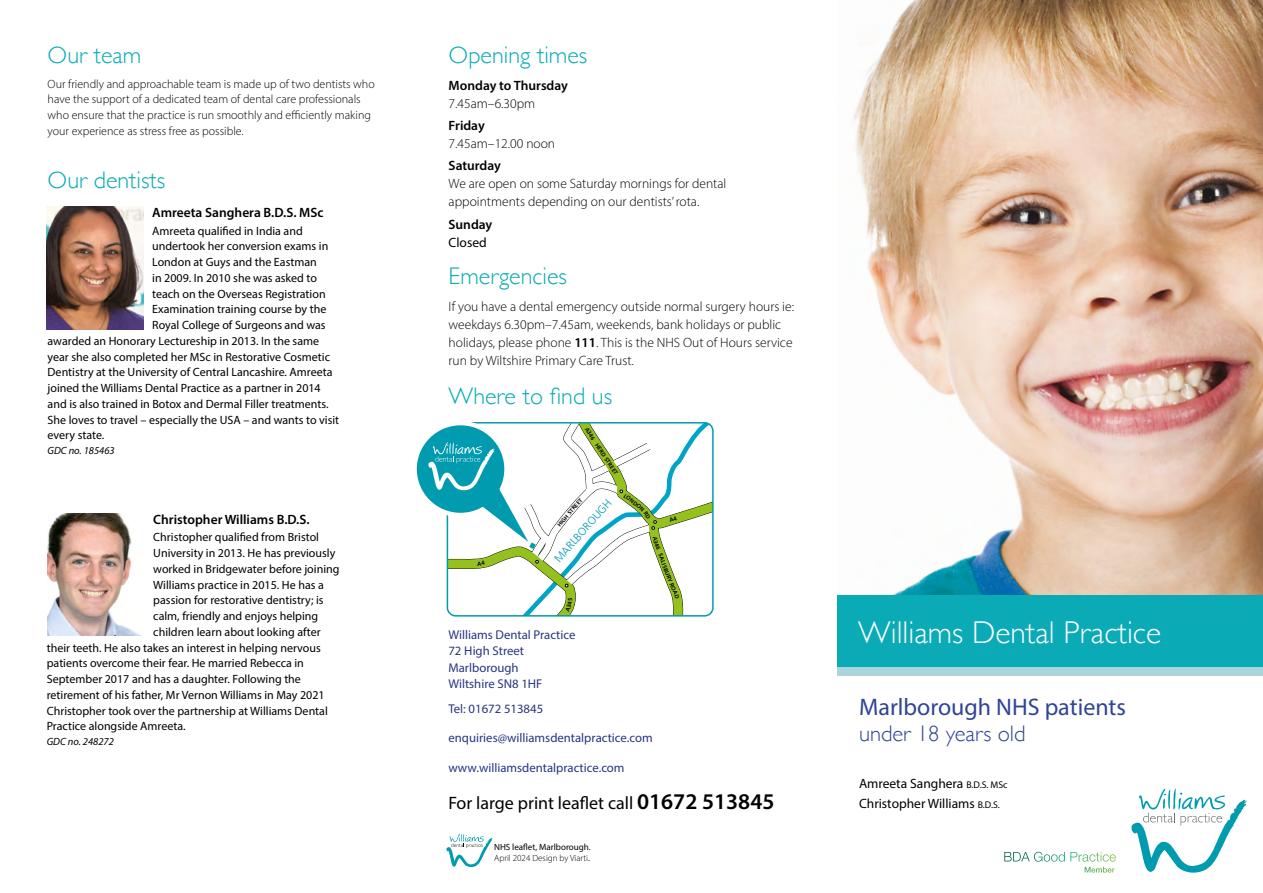
<style>
.page{position:relative;width:1263px;height:893px;background:#fff}
.page>*{position:absolute;margin:0;border:0;box-sizing:border-box;transform-origin:0 0}
.t1{font:300 31.5px "Gill Sans";color:#fff}
.t2{font:300 24px "Gill Sans";color:#0aabb7}
.t3{font:24px "Myriad Pro";color:#2e4496}
.t4{font:300 22.5px "Gill Sans";color:#2e4496}
.t5{font:18px "Myriad Pro";color:#000}
.t6{font:300 13.5px/18px "Myriad Pro";color:#000}
.t7{font:600 13.5px "Myriad Pro";color:#000}
.t8{font:13.5px/19.5px "Myriad Pro";color:#000}
.t9{font:12.75px/16.5px "Myriad Pro";color:#283583}
.t10{font:12px "Myriad Pro";color:#000}
.t11{font:300 12px/15.8px "Myriad Pro";color:#000}
.t12{font:300 11.25px "Frutiger";color:#009baf}
.t13{font:italic 10.5px "Myriad Pro";color:#000}
.t14{font:9px/10.5px "Myriad Pro";color:#000}
.t15{font:700 5.85px "Frutiger";color:#000}
.s1{font-weight:600}
.s2{font-weight:600;font-size:22.5px}
.s3{font-weight:300}
.s4{font-size:9.75px}
</style>
<div class="page">
<img style="left:853px;top:0;width:410px;height:595px">
<img style="left:48px;top:513px;width:94px;height:123px">
<img style="left:47px;top:207px;width:97px;height:122px">
<svg style="left:446px;top:833px;width:46px;height:34px"></svg>
<div style="left:838px;top:595px;width:425px;height:73px;background:#0aabb7"></div>
<div style="left:838px;top:668px;width:425px;height:8px;background:#abd5dc"></div>
<svg style="left:1131px;top:788px;width:116px;height:85px"></svg>
<svg style="left:1004px;top:852px;width:112px;height:21px"></svg>
<svg style="left:415px;top:423px;width:91px;height:92px"></svg>
<svg style="left:428px;top:423px;width:285px;height:193px"></svg>
<h2 class="t2" style="left:48px;top:37px;width:95px">Our team</h2>
<p class="t11" style="left:48px;top:76px;width:329px">Our friendly and approachable team is made up of two dentists who have the support of a dedicated team of dental care professionals who ensure that the practice is run smoothly and efficiently making your experience as stress free as possible.</p>
<h2 class="t2" style="left:48px;top:161px;width:119px">Our dentists</h2>
<p class="t7" style="left:152px;top:204px;width:173px">Amreeta Sanghera B.D.S. MSc</p>
<p class="t10" style="left:152px;top:223px;width:152px">Amreeta qualified in India and</p>
<p class="t10" style="left:152px;top:239px;width:178px">undertook her conversion exams in</p>
<p class="t10" style="left:152px;top:255px;width:166px">London at Guys and the Eastman</p>
<p class="t10" style="left:152px;top:270px;width:166px">in 2009. In 2010 she was asked to</p>
<p class="t10" style="left:152px;top:286px;width:175px">teach on the Overseas Registration</p>
<p class="t10" style="left:152px;top:302px;width:176px">Examination training course by the</p>
<p class="t10" style="left:152px;top:318px;width:175px">Royal College of Surgeons and was</p>
<p class="t10" style="left:48px;top:333px;width:273px">awarded an Honorary Lectureship in 2013. In the same</p>
<p class="t10" style="left:48px;top:349px;width:284px">year she also completed her MSc in Restorative Cosmetic</p>
<p class="t10" style="left:48px;top:365px;width:286px">Dentistry at the University of Central Lancashire. Amreeta</p>
<p class="t10" style="left:48px;top:381px;width:275px">joined the Williams Dental Practice as a partner in 2014</p>
<p class="t10" style="left:48px;top:396px;width:282px">and is also trained in Botox and Dermal Filler treatments.</p>
<p class="t10" style="left:48px;top:412px;width:293px">She loves to travel – especially the USA – and wants to visit</p>
<p class="t10" style="left:48px;top:428px;width:58px">every state.</p>
<p class="t13" style="left:48px;top:444px;width:69px">GDC no. 185463</p>
<p class="t7" style="left:153px;top:510px;width:158px">Christopher Williams B.D.S.</p>
<p class="t10" style="left:153px;top:530px;width:167px">Christopher qualified from Bristol</p>
<p class="t10" style="left:153px;top:546px;width:184px">University in 2013. He has previously</p>
<p class="t10" style="left:153px;top:561px;width:188px">worked in Bridgewater before joining</p>
<p class="t10" style="left:153px;top:577px;width:172px">Williams practice in 2015. He has a</p>
<p class="t10" style="left:153px;top:593px;width:172px">passion for restorative dentistry; is</p>
<p class="t10" style="left:153px;top:609px;width:167px">calm, friendly and enjoys helping</p>
<p class="t10" style="left:153px;top:624px;width:169px">children learn about looking after</p>
<p class="t10" style="left:47px;top:640px;width:276px">their teeth. He also takes an interest in helping nervous</p>
<p class="t10" style="left:47px;top:656px;width:259px">patients overcome their fear. He married Rebecca in</p>
<p class="t10" style="left:47px;top:672px;width:256px">September 2017 and has a daughter. Following the</p>
<p class="t10" style="left:47px;top:687px;width:279px">retirement of his father, Mr Vernon Williams in May 2021</p>
<p class="t10" style="left:47px;top:703px;width:283px">Christopher took over the partnership at Williams Dental</p>
<p class="t10" style="left:47px;top:719px;width:140px">Practice alongside Amreeta.</p>
<p class="t13" style="left:47px;top:735px;width:69px">GDC no. 248272</p>
<h2 class="t2" style="left:449px;top:37px;width:140px">Opening times</h2>
<p class="t7" style="left:449px;top:77px;width:121px">Monday to Thursday</p>
<p class="t6" style="left:449px;top:94px;width:88px">7.45am–6.30pm</p>
<p class="t7" style="left:449px;top:117px;width:38px">Friday</p>
<p class="t6" style="left:449px;top:134px;width:108px">7.45am–12.00 noon</p>
<p class="t7" style="left:449px;top:157px;width:54px">Saturday</p>
<p class="t6" style="left:449px;top:175px;width:279px">We are open on some Saturday mornings for dental appointments depending on our dentists’ rota.</p>
<p class="t7" style="left:449px;top:215px;width:45px">Sunday</p>
<p class="t8" style="left:449px;top:232px;width:40px">Closed</p>
<h2 class="t2" style="left:449px;top:258px;width:120px">Emergencies</h2>
<p class="t6" style="left:449px;top:297px;width:347px">If you have a dental emergency outside normal surgery hours ie: weekdays 6.30pm–7.45am, weekends, bank holidays or public holidays, please phone <span class="s1">111</span>. This is the NHS Out of Hours service run by Wiltshire Primary Care Trust.</p>
<h2 class="t2" style="left:449px;top:377px;width:165px">Where to find us</h2>
<p class="t15" style="left:599px;top:442px;width:25px;rotate:56deg">HERD ST</p>
<p class="t12" style="left:552px;top:556px;width:82px;rotate:-49deg">MARLBOROUGH</p>
<p class="t15" style="left:667px;top:562px;width:18px;rotate:69deg">ISBUR</p>
<p class="t9" style="left:448px;top:626px;width:129px">Williams Dental Practice<br>72 High Street<br>Marlborough<br>Wiltshire SN8 1HF</p>
<p class="t9" style="left:448px;top:700px;width:96px">Tel: 01672 513845</p>
<p class="t9" style="left:448px;top:730px;width:206px">enquiries@williamsdentalpractice.com</p>
<p class="t9" style="left:448px;top:759px;width:178px">www.williamsdentalpractice.com</p>
<h3 class="t5" style="left:448px;top:792px;width:327px">For large print leaflet call <span class="s2">01672 513845</span></h3>
<p class="t14" style="left:494px;top:842px;width:98px">NHS leaflet, Marlborough.<br><span class="s3">April 2024 Design by Viarti</span>.</p>
<h1 class="t1" style="left:858px;top:607px;width:304px">Williams Dental Practice</h1>
<h2 class="t3" style="left:859px;top:692px;width:269px">Marlborough NHS patients</h2>
<h3 class="t4" style="left:859px;top:716px;width:168px">under 18 years old</h3>
<p class="t8" style="left:859px;top:774px;width:150px">Amreeta Sanghera <span class="s4">B.D.S. MSc<br></span>Christopher Williams <span class="s4">B.D.S.</span></p>
</div>
